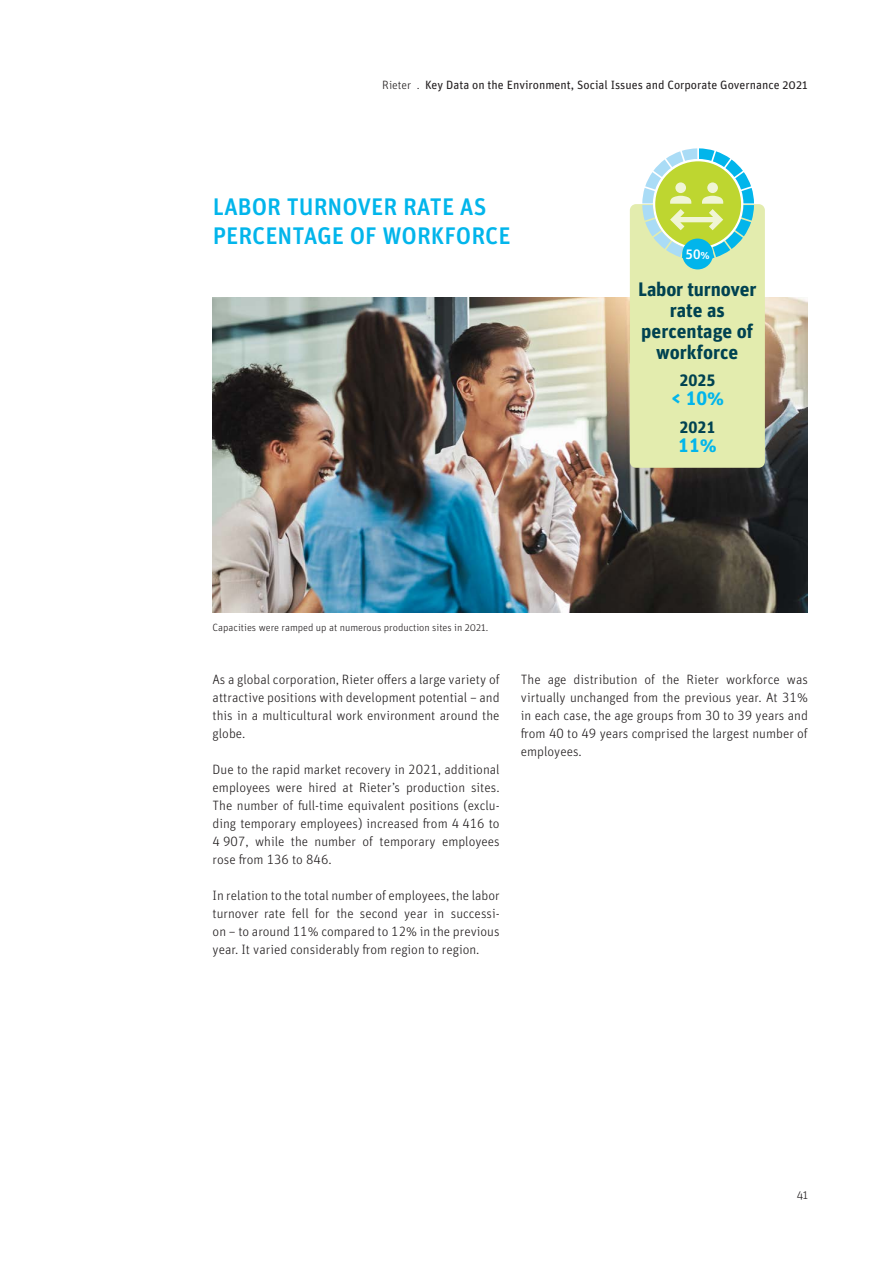
<style>
.page{position:relative;width:893px;height:1263px;background:#fff}
.page>*{position:absolute;margin:0;border:0;box-sizing:border-box;transform-origin:0 0}
._02_Headline_level_0{font:500 24px/28.8px "Unit Pro";color:#02b5eb}
._03_Body_text{font:700 19.5px/21px "Unit Pro";color:#004251;text-align:center}
._02_Headline_level_3{font:700 19.5px "Unit Pro";color:#02b5eb}
._02_Headline_level_3-2{font:700 16.5px "Unit Pro";color:#004251}
._02_Headline_level_3-3{font:500 13.65px "Unit Pro";color:#fff}
._03_Body_text-2{font:300 13.5px/18px "Unit Pro";color:#231f20;text-align:justify}
.t1{font:12px "Unit Pro";color:#231f20}
.t2{font:300 12px "Unit Pro";color:#231f20}
._04_Caption{font:300 10.5px "Unit Pro";color:#231f20}
.s1{font-weight:300}
.s2{font-size:10.95px}
</style>
<div class="page">
<img style="left:213px;top:298px;width:595px;height:314px">
<div style="left:630px;top:204px;width:135px;height:264px;background:#e3ecae;border-radius:6px"></div>
<div style="left:682px;top:239px;width:31px;height:30px;background:#02b5eb;border-radius:50%"></div>
<svg style="left:642px;top:148px;width:112px;height:112px"></svg>
<p class="t1" style="left:382px;top:76px;width:427px"><span class="s1">Rieter .</span> Key Data on the Environment, Social Issues and Corporate Governance 2021</p>
<p class="_02_Headline_level_0" style="left:213px;top:191px;width:299px">LABOR TURNOVER RATE AS<br>PERCENTAGE OF WORKFORCE</p>
<p class="_02_Headline_level_3-3" style="left:686px;top:245px;width:26px">50<span class="s2">%</span></p>
<p class="_03_Body_text" style="left:638px;top:277px;width:120px">Labor turnover rate as percentage of workforce</p>
<p class="_02_Headline_level_3-2" style="left:679px;top:368px;width:38px">2025</p>
<p class="_02_Headline_level_3" style="left:671px;top:384px;width:55px">&lt; 10%</p>
<p class="_02_Headline_level_3-2" style="left:679px;top:415px;width:38px">2021</p>
<p class="_02_Headline_level_3" style="left:678px;top:431px;width:40px">11%</p>
<p class="_04_Caption" style="left:213px;top:621px;width:277px">Capacities were ramped up at numerous production sites in 2021.</p>
<p class="_03_Body_text-2" style="left:213px;top:670px;width:289px">As a global corporation, Rieter offers a large variety of attractive positions with development potential – and this in a multicultural work environment around the globe.</p>
<p class="_03_Body_text-2" style="left:213px;top:760px;width:289px">Due to the rapid market recovery in 2021, additional employees were hired at Rieter’s production sites.<br>The number of full-time equivalent positions (exclu&shy;ding temporary employees) increased from 4 416 to 4 907, while the number of temporary employees rose from 136 to 846.</p>
<p class="_03_Body_text-2" style="left:213px;top:886px;width:289px">In relation to the total number of employees, the labor turnover rate fell for the second year in successi&shy;on – to around 11% compared to 12% in the previous year. It varied considerably from region to region.</p>
<p class="_03_Body_text-2" style="left:521px;top:670px;width:289px">The age distribution of the Rieter workforce was virtually unchanged from the previous year. At 31% in each case, the age groups from 30 to 39 years and from 40 to 49 years comprised the largest number of employees.</p>
<p class="t2" style="left:797px;top:1187px;width:13px">41</p>
</div>
